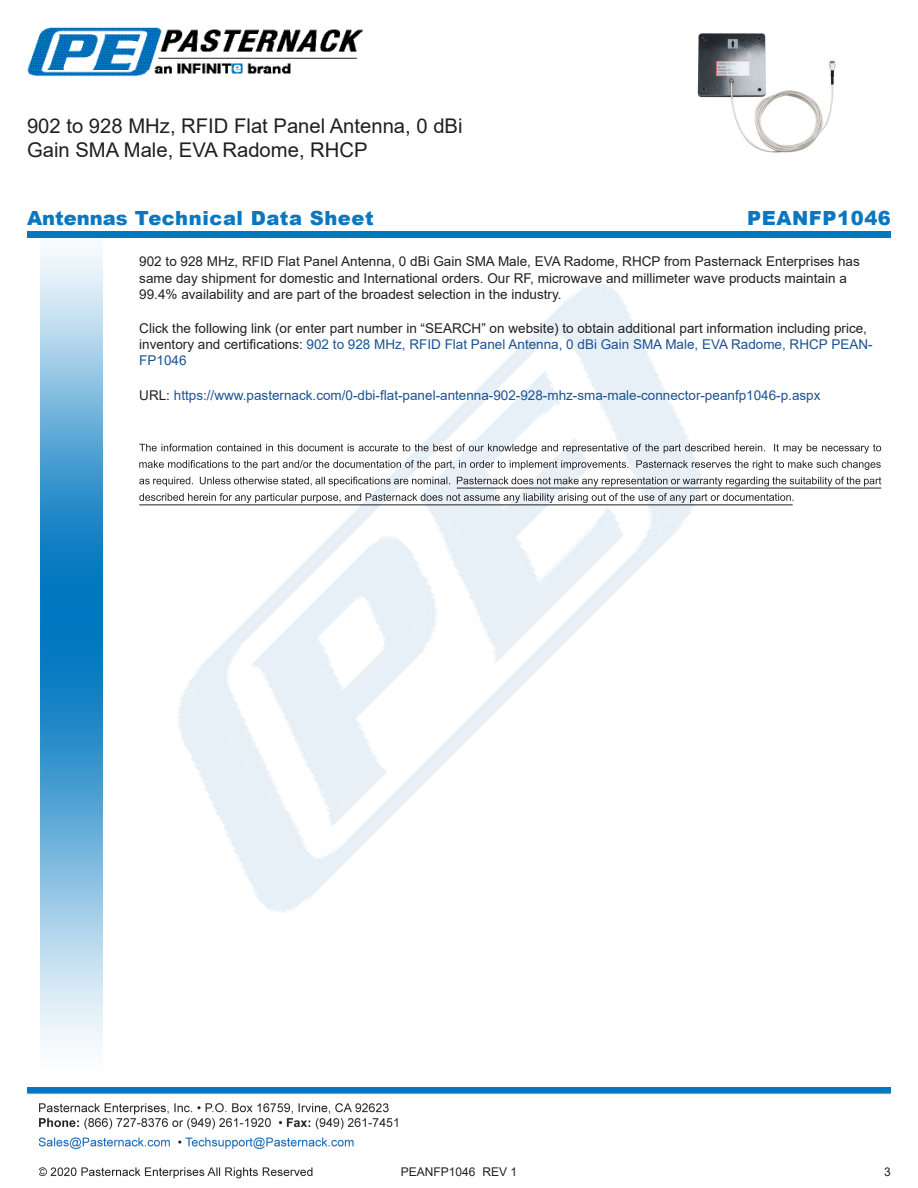
<style>
.page{position:relative;width:918px;height:1188px;background:#fff}
.page>*{position:absolute;margin:0;border:0;box-sizing:border-box;transform-origin:0 0}
.Web_Description_Para{font:20.25px/24.3px "Arial";color:#231f20}
.t1{font:900 19.5px "Arial";letter-spacing:.03em;color:#0c77be}
.Marketing_and_URL{font:13.5px/16.2px "Arial";color:#231f20}
.Marketing_and_URL-2{font:13.5px "Arial";color:#1a5392}
.t2{font:12px "Arial";color:#231f20}
.s1{color:#1a5392}
.s2{color:#231f20}
</style>
<div class="page">
<img style="left:102px;top:248px;width:719px;height:722px">
<img style="left:40px;top:237px;width:62px;height:811px">
<img style="left:39px;top:1103px;width:359px;height:76px">
<img style="left:27px;top:1088px;width:864px;height:7px">
<div style="left:27px;top:231px;width:864px;height:6px;background:#0177c0"></div>
<img style="left:27px;top:27px;width:337px;height:50px">
<svg style="left:139px;top:444px;width:742px;height:9px"></svg>
<svg style="left:139px;top:460px;width:742px;height:10px"></svg>
<svg style="left:139px;top:477px;width:742px;height:9px"></svg>
<svg style="left:139px;top:493px;width:655px;height:10px"></svg>
<hr style="left:457px;top:488px;width:424px;height:1px;background:#231f20">
<hr style="left:139px;top:505px;width:654px;height:1px;background:#231f20">
<img style="left:697px;top:33px;width:139px;height:120px">
<h1 class="Web_Description_Para" style="left:27px;top:114px;width:437px">902 to 928 MHz, RFID Flat Panel Antenna, 0 dBi<br>Gain SMA Male, EVA Radome, RHCP</h1>
<p class="t1" style="left:27px;top:204px;width:348px">Antennas Technical Data Sheet</p>
<p class="t1" style="left:747px;top:204px;width:145px">PEANFP1046</p>
<p class="Marketing_and_URL" style="left:139px;top:253px;width:722px">902 to 928 MHz, RFID Flat Panel Antenna, 0 dBi Gain SMA Male, EVA Radome, RHCP from Pasternack Enterprises has same day shipment for domestic and International orders. Our RF, microwave and millimeter wave products maintain a<br>99.4% availability and are part of the broadest selection in the industry.</p>
<p class="Marketing_and_URL" style="left:139px;top:320px;width:735px">Click the following link (or enter part number in “SEARCH” on website) to obtain additional part information including price, inventory and certifications: <span class="s1">902 to 928 MHz, RFID Flat Panel Antenna, 0 dBi Gain SMA Male, EVA Radome, RHCP PEAN-<br>FP1046</span></p>
<p class="Marketing_and_URL-2" style="left:139px;top:385px;width:683px"><span class="s2">URL:</span> https://www.pasternack.com/0-dbi-flat-panel-antenna-902-928-mhz-sma-male-connector-peanfp1046-p.aspx</p>
<p class="t2" style="left:401px;top:1163px;width:118px">PEANFP1046 REV 1</p>
<p class="t2" style="left:884px;top:1163px;width:8px">3</p>
</div>
